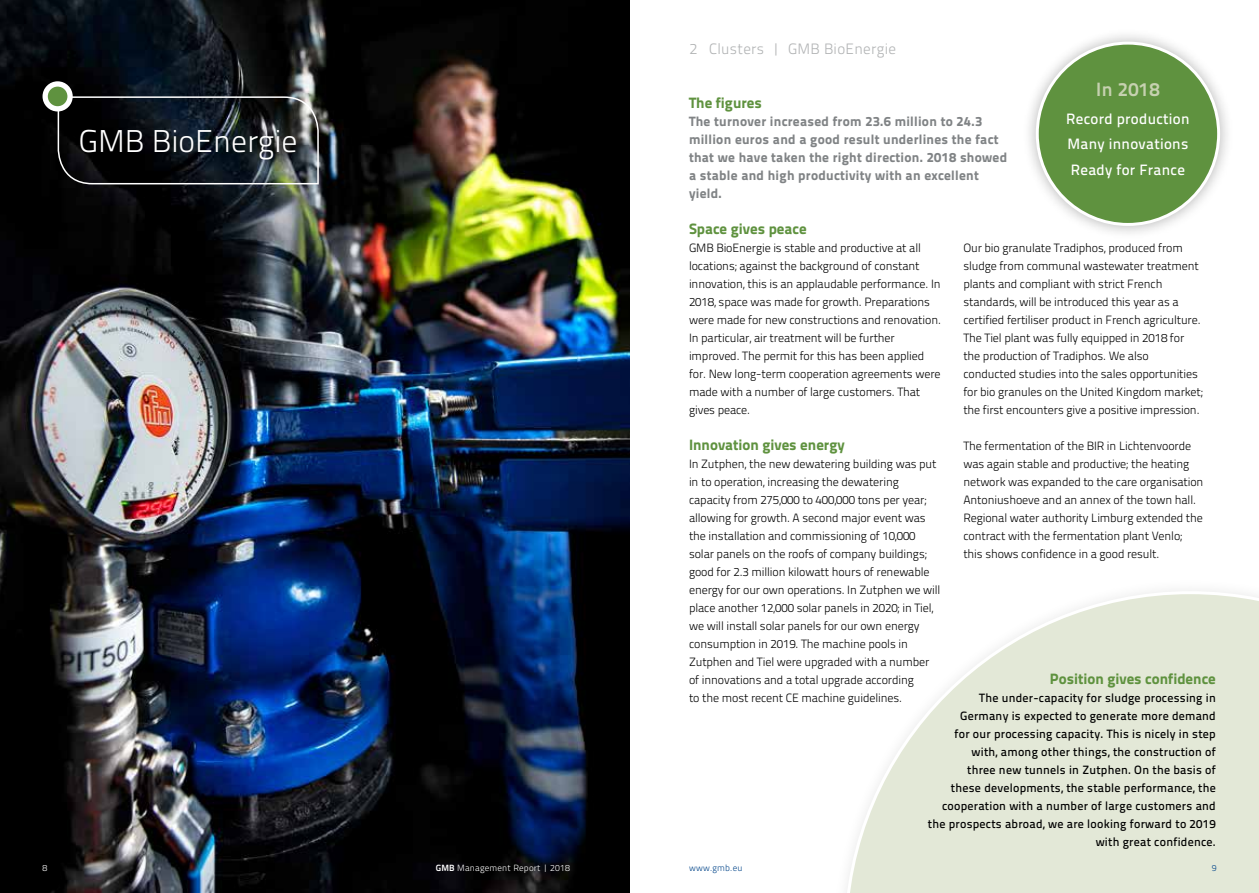
<style>
.page{position:relative;width:1259px;height:893px;background:#fff}
.page>*{position:absolute;margin:0;border:0;box-sizing:border-box;transform-origin:0 0}
.t1{font:300 31.5px "Titillium Text 22 L";color:#fff}
.t2{font:700 19.2px "Titillium Text 22 L";letter-spacing:.02em;color:#c6d1b0}
.t3{font:800 15px "Titillium Text 22 L";color:#5f923f}
.t4{font:500 15px/25.5px "Titillium Text 22 L";letter-spacing:.02em;color:#fff;text-align:justify}
.t5{font:300 15px "Titillium Text 22 L";letter-spacing:.02em;color:#b1b3b4}
.t6{font:800 13.5px/18px "Titillium Text 22 L";letter-spacing:.02em;color:#808385}
.t7{font:300 12px/18px "Titillium Text 22 L";letter-spacing:-.01em;color:#000}
.t8{font:500 12px/18px "Titillium Text 22 L";letter-spacing:.02em;color:#000;text-align:right}
.t9{font:300 9px "Titillium Text 22 L";letter-spacing:.02em;color:#fff}
.t10{font:300 9px "Titillium Text 22 L";letter-spacing:.02em;color:#004489}
.s1{font-weight:700}
</style>
<div class="page">
<img style="left:0;top:0;width:629px;height:893px">
<div style="left:1022px;top:28px;width:212px;height:212px;background:#000;opacity:.3"></div>
<div style="left:1037px;top:43px;width:181px;height:181px;background:#5f923f;border-radius:50%"></div>
<svg style="left:846px;top:591px;width:413px;height:302px"></svg>
<svg style="left:57px;top:96px;width:262px;height:89px;background:#21262a"></svg>
<svg style="left:45px;top:84px;width:25px;height:25px"></svg>
<div style="left:43px;top:81px;width:30px;height:30px;border:5px solid #fff;border-radius:50%"></div>
<h1 class="t1" style="left:79px;top:118px;width:220px">GMB BioEnergie</h1>
<p class="t5" style="left:689px;top:38px;width:208px">2 Clusters | GMB BioEnergie</p>
<p class="t3" style="left:689px;top:91px;width:74px">The figures</p>
<p class="t6" style="left:689px;top:111px;width:320px">The turnover increased from 23.6 million to 24.3 million euros and a good result underlines the fact that we have taken the right direction. 2018 showed a stable and high productivity with an excellent yield.</p>
<h2 class="t2" style="left:1096px;top:75px;width:65px">In 2018</h2>
<p class="t4" style="left:1066px;top:105px;width:125px">Record production Many innovations Ready for France</p>
<p class="t3" style="left:689px;top:217px;width:119px">Space gives peace</p>
<p class="t7" style="left:689px;top:238px;width:253px">GMB BioEnergie is stable and productive at all locations; against the background of constant innovation, this is an applaudable performance. In 2018, space was made for growth. Preparations were made for new constructions and renovation.<br>In particular, air treatment will be further improved. The permit for this has been applied for. New long-term cooperation agreements were made with a number of large customers. That gives peace.</p>
<p class="t3" style="left:689px;top:433px;width:157px">Innovation gives energy</p>
<p class="t7" style="left:689px;top:454px;width:253px">In Zutphen, the new dewatering building was put in to operation, increasing the dewatering capacity from 275,000 to 400,000 tons per year; allowing for growth. A second major event was the installation and commissioning of 10,000 solar panels on the roofs of company buildings; good for 2.3 million kilowatt hours of renewable energy for our own operations. In Zutphen we will place another 12,000 solar panels in 2020; in Tiel, we will install solar panels for our own energy consumption in 2019. The machine pools in Zutphen and Tiel were upgraded with a number of innovations and a total upgrade according<br>to the most recent CE machine guidelines.</p>
<p class="t7" style="left:963px;top:238px;width:241px">Our bio granulate Tradiphos, produced from sludge from communal wastewater treatment plants and compliant with strict French standards, will be introduced this year as a certified fertiliser product in French agriculture.<br>The Tiel plant was fully equipped in 2018 for the production of Tradiphos. We also conducted studies into the sales opportunities for bio granules on the United Kingdom market; the first encounters give a positive impression.</p>
<p class="t7" style="left:963px;top:436px;width:241px">The fermentation of the BIR in Lichtenvoorde was again stable and productive; the heating network was expanded to the care organisation Antoniushoeve and an annex of the town hall.<br>Regional water authority Limburg extended the contract with the fermentation plant Venlo; this shows confidence in a good result.</p>
<p class="t3" style="left:1050px;top:667px;width:167px">Position gives confidence</p>
<p class="t8" style="left:928px;top:688px;width:289px">The under-capacity for sludge processing in<br>Germany is expected to generate more demand<br>for our processing capacity. This is nicely in step with, among other things, the construction of<br>three new tunnels in Zutphen. On the basis of<br>these developments, the stable performance, the cooperation with a number of large customers and the prospects abroad, we are looking forward to 2019 with great confidence.</p>
<p class="t9" style="left:43px;top:861px;width:6px">8</p>
<p class="t9" style="left:436px;top:861px;width:136px"><span class="s1">GMB</span> Management Report | 2018</p>
<p class="t10" style="left:689px;top:861px;width:55px">www.gmb.eu</p>
<p class="t10" style="left:1211px;top:861px;width:6px">9</p>
</div>
